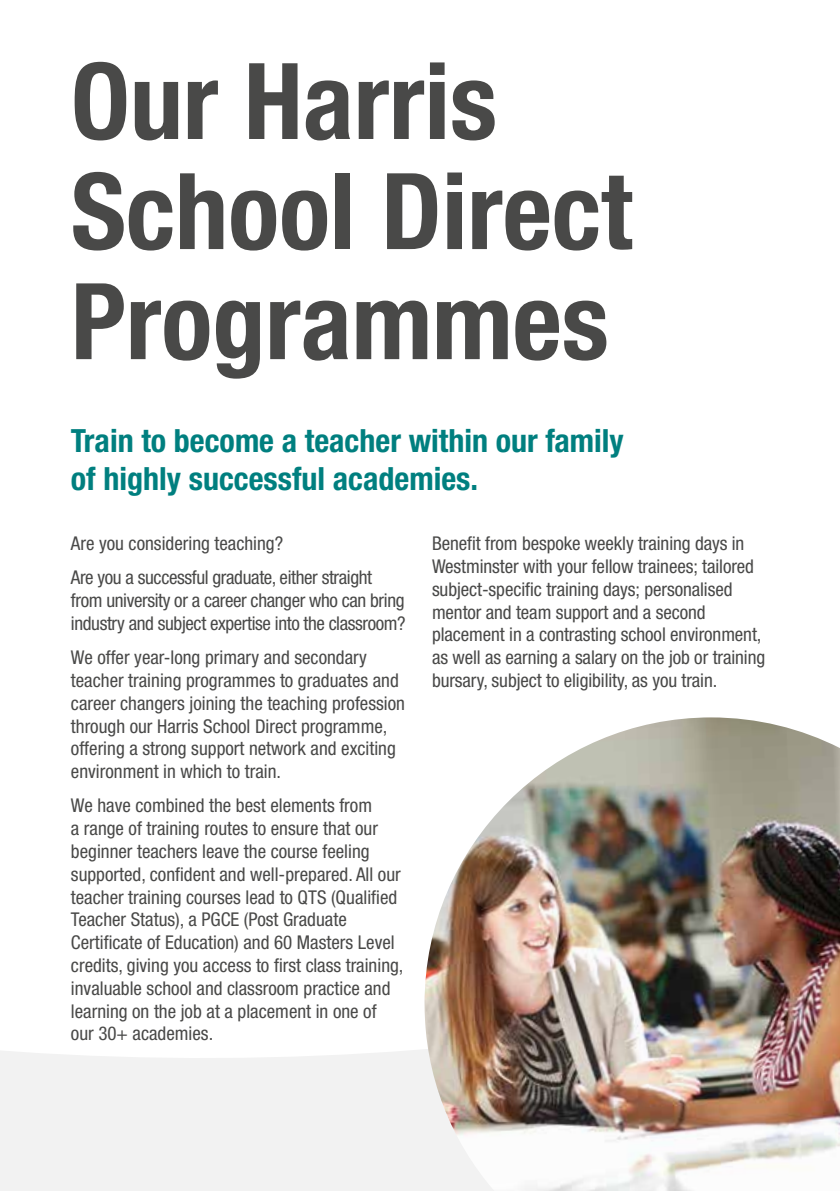
<style>
.page{position:relative;width:840px;height:1191px;background:#fff}
.page>*{position:absolute;margin:0;border:0;box-sizing:border-box;transform-origin:0 0}
.t1{font:700 condensed 106px/110px "Helvetica Neue";color:#494948}
.t2{font:700 condensed 32px/38px "Helvetica Neue";color:#007f7f}
.t3{font:condensed 19px/22.8px "Helvetica Neue";color:#494948}
.t4{font:condensed 19px/34.2px "Helvetica Neue";letter-spacing:-.02em;color:#494948}
</style>
<div class="page">
<div style="left:1px;top:1050px;width:423px;height:141px;background:#f2f2f2"></div>
<img style="left:0;top:635px;width:1px;height:556px">
<img style="left:424px;top:717px;width:415px;height:474px">
<h1 class="t1" style="left:71px;top:45px;width:562px">Our Harris<br>School Direct<br>Programmes</h1>
<h2 class="t2" style="left:71px;top:421px;width:554px">Train to become a teacher within our family of highly successful academies.</h2>
<p class="t4" style="left:71px;top:526px;width:302px">Are you considering teaching?<br>Are you a successful graduate, either straight</p>
<p class="t4" style="left:71px;top:589px;width:336px;line-height:22.8px">from university or a career changer who can bring industry and subject expertise into the classroom?</p>
<p class="t3" style="left:71px;top:646px;width:335px">We offer year-long primary and secondary teacher training programmes to graduates and career changers joining the teaching profession through our Harris School Direct programme, offering a strong support network and exciting environment in which to train.</p>
<p class="t3" style="left:71px;top:794px;width:334px">We have combined the best elements from<br>a range of training routes to ensure that our beginner teachers leave the course feeling supported, confident and well-prepared. All our teacher training courses lead to QTS (Qualified Teacher Status), a PGCE (Post Graduate Certificate of Education) and 60 Masters Level credits, giving you access to first class training, invaluable school and classroom practice and learning on the job at a placement in one of our 30+ academies.</p>
<p class="t3" style="left:432px;top:532px;width:334px">Benefit from bespoke weekly training days in Westminster with your fellow trainees; tailored subject-specific training days; personalised mentor and team support and a second placement in a contrasting school environment, as well as earning a salary on the job or training bursary, subject to eligibility, as you train.</p>
</div>
